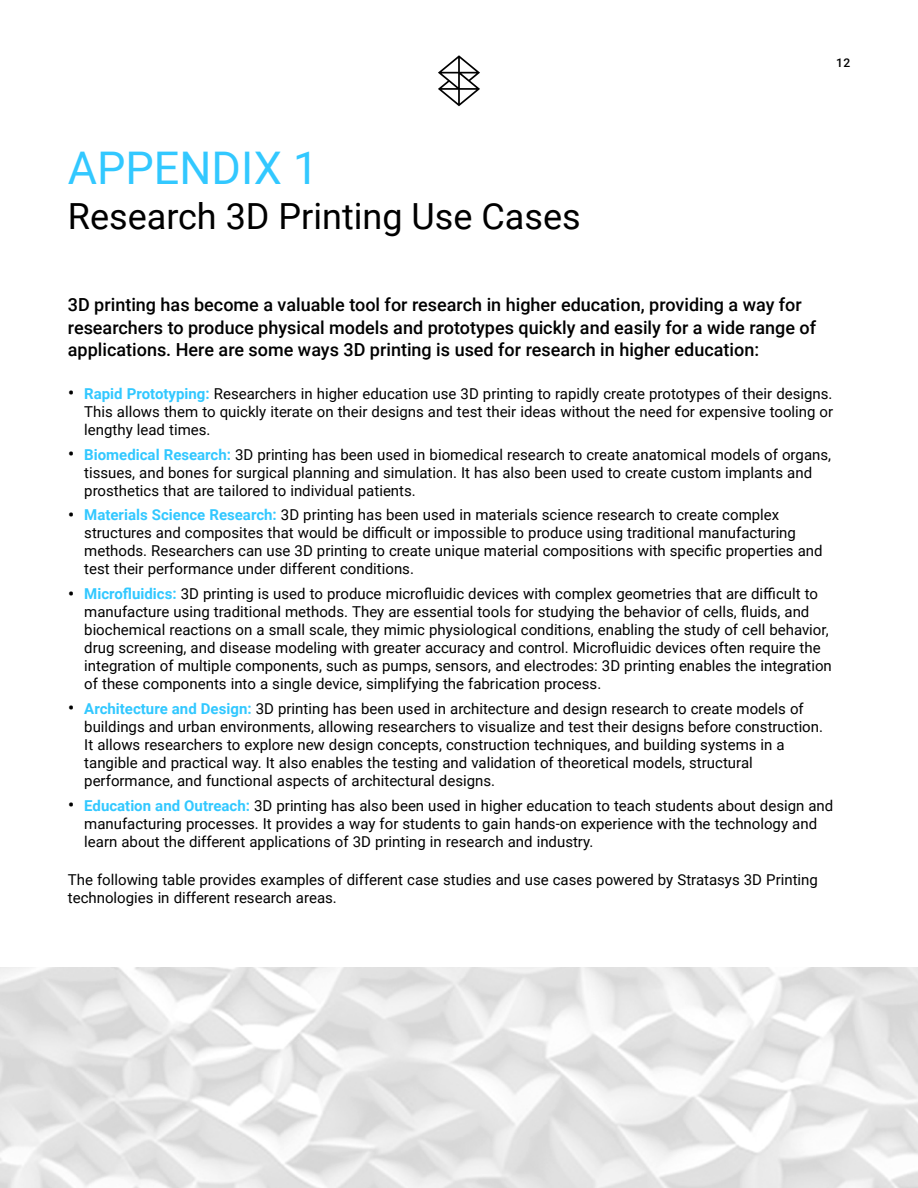
<style>
.page{position:relative;width:918px;height:1188px;background:#fff}
.page>*{position:absolute;margin:0;border:0;box-sizing:border-box;transform-origin:0 0}
.t1{font:45px "Roboto";color:#32c8ff}
.t2{font:36px "Roboto";color:#000}
.t3{font:500 18px/22.5px "Roboto";color:#000}
.t4{font:15px/18px "Roboto";color:#000}
.t5{font:500 12px "Roboto";color:#000}
.s1{font-weight:300;font-size:21px}
.s2{font-weight:700;color:#32c8ff}
</style>
<div class="page">
<svg style="left:438px;top:55px;width:42px;height:51px"></svg>
<h1 class="t1" style="left:68px;top:136px;width:252px">APPENDIX 1</h1>
<h2 class="t2" style="left:68px;top:191px;width:514px">Research 3D Printing Use Cases</h2>
<p class="t5" style="left:836px;top:55px;width:16px">12</p>
<p class="t3" style="left:68px;top:293px;width:750px">3D printing has become a valuable tool for research in higher education, providing a way for researchers to produce physical models and prototypes quickly and easily for a wide range of applications. Here are some ways 3D printing is used for research in higher education:</p>
<p class="t4" style="left:84px;top:384px;width:751px;text-align:justify;text-indent:-16px"><span class="s1">•</span> <span class="s2">Rapid Prototyping:</span> Researchers in higher education use 3D printing to rapidly create prototypes of their designs.<br>This allows them to quickly iterate on their designs and test their ideas without the need for expensive tooling or lengthy lead times.</p>
<p class="t4" style="left:84px;top:445px;width:748px;text-indent:-16px"><span class="s1">•</span> <span class="s2">Biomedical Research:</span> 3D printing has been used in biomedical research to create anatomical models of organs, tissues, and bones for surgical planning and simulation. It has also been used to create custom implants and prosthetics that are tailored to individual patients.</p>
<p class="t4" style="left:84px;top:506px;width:740px;text-indent:-16px"><span class="s1">•</span> <span class="s2">Materials Science Research:</span> 3D printing has been used in materials science research to create complex structures and composites that would be difficult or impossible to produce using traditional manufacturing methods. Researchers can use 3D printing to create unique material compositions with specific properties and test their performance under different conditions.</p>
<p class="t4" style="left:84px;top:584px;width:749px;text-indent:-16px"><span class="s1">•</span> <span class="s2">Microfluidics:</span> 3D printing is used to produce microfluidic devices with complex geometries that are difficult to manufacture using traditional methods. They are essential tools for studying the behavior of cells, fluids, and biochemical reactions on a small scale, they mimic physiological conditions, enabling the study of cell behavior, drug screening, and disease modeling with greater accuracy and control. Microfluidic devices often require the integration of multiple components, such as pumps, sensors, and electrodes: 3D printing enables the integration of these components into a single device, simplifying the fabrication process.</p>
<p class="t4" style="left:84px;top:699px;width:740px;text-indent:-16px"><span class="s1">•</span> <span class="s2">Architecture and Design:</span> 3D printing has been used in architecture and design research to create models of buildings and urban environments, allowing researchers to visualize and test their designs before construction.<br>It allows researchers to explore new design concepts, construction techniques, and building systems in a tangible and practical way. It also enables the testing and validation of theoretical models, structural performance, and functional aspects of architectural designs.</p>
<p class="t4" style="left:84px;top:796px;width:751px;text-indent:-16px"><span class="s1">•</span> <span class="s2">Education and Outreach:</span> 3D printing has also been used in higher education to teach students about design and manufacturing processes. It provides a way for students to gain hands-on experience with the technology and learn about the different applications of 3D printing in research and industry.</p>
<p class="t4" style="left:68px;top:870px;width:752px">The following table provides examples of different case studies and use cases powered by Stratasys 3D Printing technologies in different research areas.</p>
</div>
